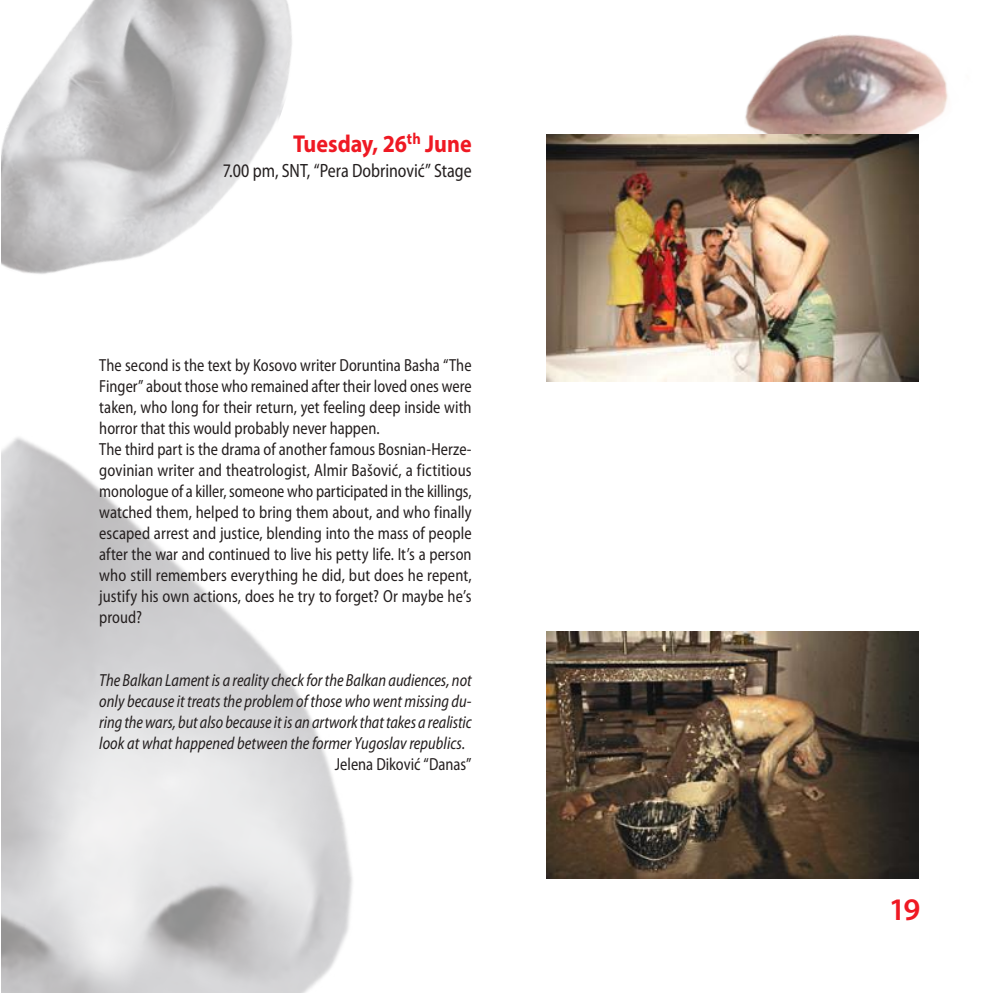
<style>
.page{position:relative;width:993px;height:993px;background:#fff}
.page>*{position:absolute;margin:0;border:0;box-sizing:border-box;transform-origin:0 0}
.t1{font:600 31.5px "Myriad Pro";color:#ef1923}
.t2{font:700 24.5px "Myriad Pro";color:#ef1923;scale:.9 1}
.t3{font:semi-condensed 19.25px "Myriad Pro";color:#241f1f;scale:.9 1}
.t4{font:semi-condensed 17.5px/21px "Myriad Pro";color:#241f1f;scale:.9 1}
.t5{font:italic semi-condensed 17.5px/21px "Myriad Pro";color:#241f1f;text-align:justify;scale:.9 1}
</style>
<div class="page">
<img style="left:745px;top:34px;width:203px;height:137px">
<img style="left:1px;top:0;width:291px;height:274px">
<img style="left:546px;top:134px;width:372px;height:248px">
<img style="left:546px;top:631px;width:372px;height:247px">
<h2 class="t2" style="left:293px;top:128px;width:200px">Tuesday, 26<sup>th</sup> June</h2>
<p class="t3" style="left:223px;top:160px;width:278px">7.00 pm, SNT, “Pera Dobrinović” Stage</p>
<p class="t4" style="left:99px;top:354px;width:415px">The second is the text by Kosovo writer Doruntina Basha “The Finger” about those who remained after their loved ones were taken, who long for their return, yet feeling deep inside with horror that this would probably never happen.<br>The third part is the drama of another famous Bosnian-Herze&shy;govinian writer and theatrologist, Almir Bašović, a fictitious monologue of a killer, someone who participated in the killings, watched them, helped to bring them about, and who finally escaped arrest and justice, blending into the mass of people after the war and continued to live his petty life. It’s a person who still remembers everything he did, but does he repent, justify his own actions, does he try to forget? Or maybe he’s proud?</p>
<p class="t5" style="left:99px;top:669px;width:415px">The Balkan Lament is a reality check for the Balkan audiences, not only because it treats the problem of those who went missing du&shy;ring the wars, but also because it is an artwork that takes a realistic look at what happened between the former Yugoslav republics.</p>
<p class="t4" style="left:335px;top:753px;width:153px">Jelena Diković “Danas”</p>
<h1 class="t1" style="left:888px;top:889px;width:33px">19</h1>
</div>
